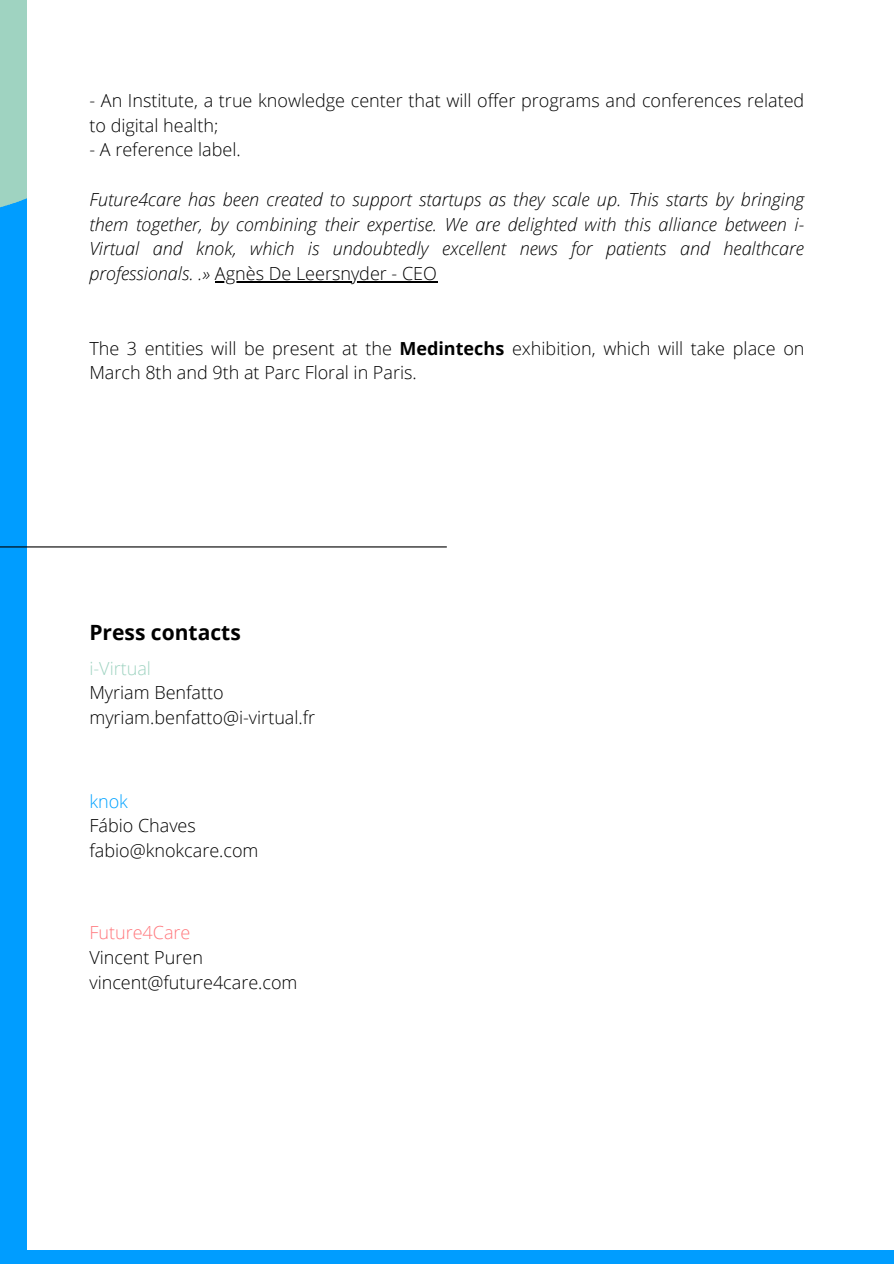
<style>
.page{position:relative;width:894px;height:1264px;background:#fff}
.page>*{position:absolute;margin:0;border:0;box-sizing:border-box;transform-origin:0 0}
.t1{font:700 21px "Open Sans";color:#000}
.t2{font:300 18px/24.8px "Open Sans";color:#000}
.t3{font:italic 300 18px/24.8px "Open Sans";color:#000;text-align:justify}
.t4{font:300 18px "Open Sans";color:#ff787d}
.t5{font:300 18px "Open Sans";color:#9fd3c1}
.t6{font:300 18px "Open Sans";color:#00a2ff}
.s1{font-style:normal}
.s2{font-weight:700}
</style>
<div class="page">
<div style="left:0;top:0;width:893px;height:1263px;background:#009dff"></div>
<div style="left:0;top:0;width:27px;height:208px;background:#9fd3c1"></div>
<div style="left:27px;top:0;width:866px;height:1249px;background:#fff"></div>
<hr style="left:0;top:546px;width:446px;height:1px;background:#000">
<hr style="left:215px;top:281px;width:222px;height:1px;background:#000">
<p class="t2" style="left:89px;top:87px;width:716px">- An Institute, a true knowledge center that will offer programs and conferences related to digital health;</p>
<p class="t2" style="left:89px;top:137px;width:153px">- A reference label.</p>
<p class="t3" style="left:89px;top:186px;width:716px">Future4care has been created to support startups as they scale up. This starts by bringing them together, by combining their expertise. We are delighted with this alliance between i-Virtual and knok, which is undoubtedly excellent news for patients and healthcare professionals. .» <span class="s1">Agnès De Leersnyder - CEO</span></p>
<p class="t2" style="left:89px;top:335px;width:716px">The 3 entities will be present at the <span class="s2">Medintechs</span> exhibition, which will take place on<br>March 8th and 9th at Parc Floral in Paris.</p>
<p class="t1" style="left:89px;top:617px;width:153px">Press contacts</p>
<p class="t5" style="left:89px;top:655px;width:63px">i-Virtual</p>
<p class="t2" style="left:89px;top:680px;width:136px">Myriam Benfatto</p>
<p class="t2" style="left:89px;top:705px;width:227px">myriam.benfatto@i-virtual.fr</p>
<p class="t6" style="left:89px;top:788px;width:40px">knok</p>
<p class="t2" style="left:89px;top:813px;width:108px">Fábio Chaves</p>
<p class="t2" style="left:89px;top:837px;width:170px">fabio@knokcare.com</p>
<p class="t4" style="left:89px;top:919px;width:103px">Future4Care</p>
<p class="t2" style="left:89px;top:944px;width:115px">Vincent Puren</p>
<p class="t2" style="left:89px;top:969px;width:209px">vincent@future4care.com</p>
</div>
